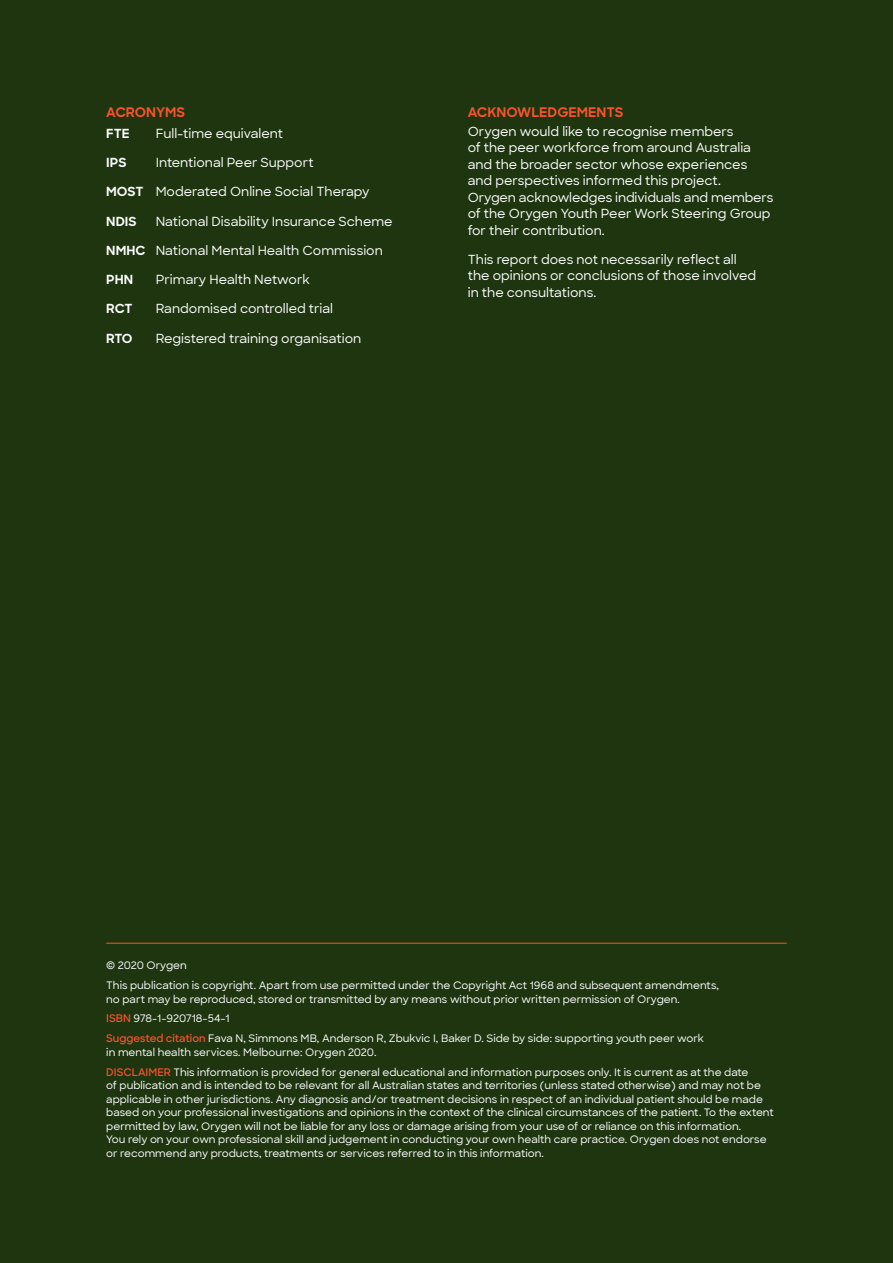
<style>
.page{position:relative;width:893px;height:1263px;background:#1e3510}
.page>*{position:absolute;margin:0;border:0;box-sizing:border-box;transform-origin:0 0}
.t1{font:700 13.5px "Sharp Sans";color:#fa532c}
.t2{font:500 12.75px/16.5px "Sharp Sans";color:#fff}
.t3{font:700 12.75px "Sharp Sans";color:#fff}
.t4{font:500 10.5px/13.5px "Sharp Sans";color:#fff}
.s1{font-weight:700}
.s2{font-weight:600;color:#fa532c}
</style>
<div class="page">
<hr style="left:106px;top:943px;width:681px;height:1px;background:#fa532c">
<p class="t1" style="left:106px;top:102px;width:80px">ACRONYMS</p>
<p class="t3" style="left:106px;top:124px;width:25px">FTE</p>
<p class="t2" style="left:156px;top:124px;width:129px">Full-time equivalent</p>
<p class="t3" style="left:106px;top:153px;width:22px">IPS</p>
<p class="t2" style="left:156px;top:154px;width:159px">Intentional Peer Support</p>
<p class="t2" style="left:106px;top:183px;width:265px"><span class="s1">MOST</span> Moderated Online Social Therapy</p>
<p class="t3" style="left:106px;top:211px;width:32px">NDIS</p>
<p class="t2" style="left:156px;top:212px;width:238px">National Disability Insurance Scheme</p>
<p class="t2" style="left:106px;top:241px;width:278px"><span class="s1">NMHC</span> National Mental Health Commission</p>
<p class="t3" style="left:106px;top:270px;width:29px">PHN</p>
<p class="t2" style="left:156px;top:271px;width:155px">Primary Health Network</p>
<p class="t3" style="left:106px;top:299px;width:28px">RCT</p>
<p class="t2" style="left:156px;top:300px;width:179px">Randomised controlled trial</p>
<p class="t3" style="left:106px;top:328px;width:28px">RTO</p>
<p class="t2" style="left:156px;top:329px;width:207px">Registered training organisation</p>
<p class="t1" style="left:468px;top:102px;width:157px">ACKNOWLEDGEMENTS</p>
<p class="t2" style="left:468px;top:122px;width:307px">Orygen would like to recognise members<br>of the peer workforce from around Australia and the broader sector whose experiences and perspectives informed this project.<br>Orygen acknowledges individuals and members of the Orygen Youth Peer Work Steering Group for their contribution.</p>
<p class="t2" style="left:468px;top:250px;width:290px">This report does not necessarily reflect all the opinions or conclusions of those involved in the consultations.</p>
<p class="t4" style="left:106px;top:955px;width:614px;line-height:20px">© 2020 Orygen<br>This publication is copyright. Apart from use permitted under the Copyright Act 1968 and subsequent amendments,</p>
<p class="t4" style="left:106px;top:988px;width:599px;line-height:20px">no part may be reproduced, stored or transmitted by any means without prior written permission of Orygen.<br><span class="s2">ISBN</span> 978-1-920718-54-1<br><span class="s2">Suggested citation</span> Fava N, Simmons MB, Anderson R, Zbukvic I, Baker D. Side by side: supporting youth peer work</p>
<p class="t4" style="left:106px;top:1041px;width:644px;line-height:20px">in mental health services. Melbourne: Orygen 2020.<br><span class="s2">DISCLAIMER</span> This information is provided for general educational and information purposes only. It is current as at the date</p>
<p class="t4" style="left:106px;top:1078px;width:669px">of publication and is intended to be relevant for all Australian states and territories (unless stated otherwise) and may not be applicable in other jurisdictions. Any diagnosis and/or treatment decisions in respect of an individual patient should be made based on your professional investigations and opinions in the context of the clinical circumstances of the patient. To the extent permitted by law, Orygen will not be liable for any loss or damage arising from your use of or reliance on this information.<br>You rely on your own professional skill and judgement in conducting your own health care practice. Orygen does not endorse or recommend any products, treatments or services referred to in this information.</p>
</div>
